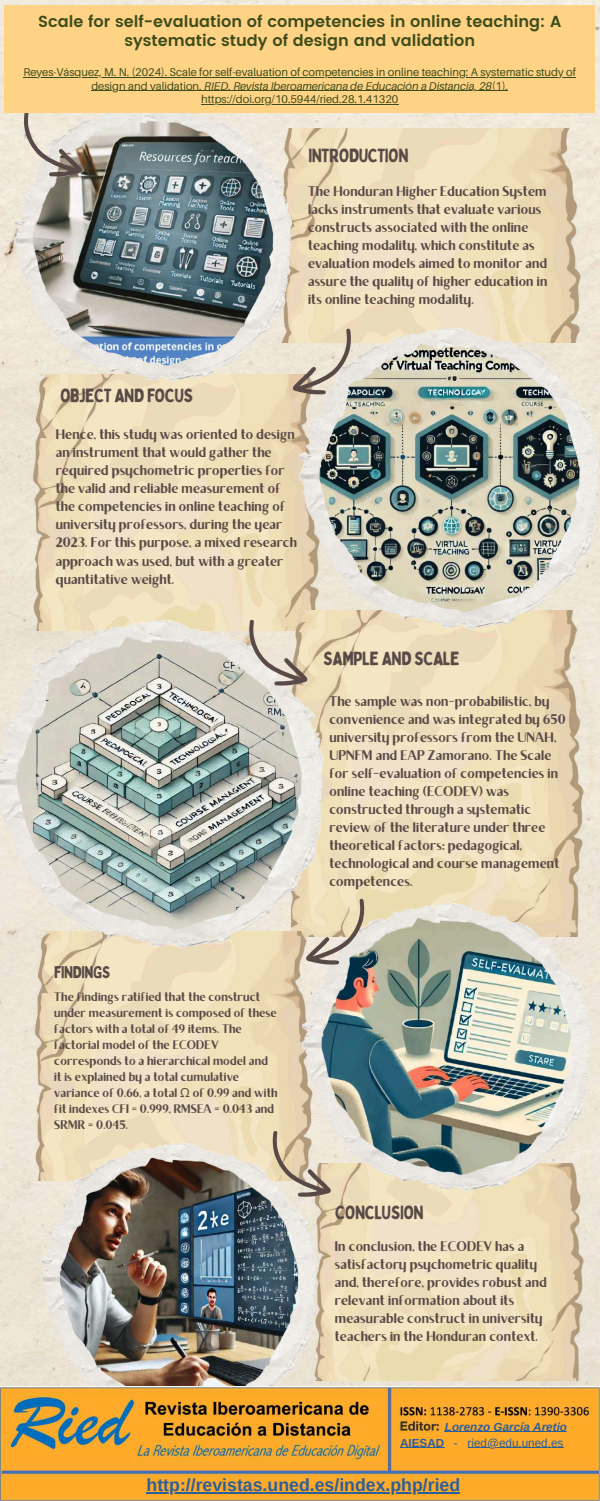
<style>
.page{position:relative;width:600px;height:1501px;background:#fff}
.page>*{position:absolute;margin:0;border:0;box-sizing:border-box;transform-origin:0 0}
.t1{font:18.8px "Bobby Jones";letter-spacing:-.025em;color:#594a47}
.t2{font:700 17.7px "Arimo";color:#2b5f9b}
.t3{font:16.7px "Bobby Jones";letter-spacing:-.025em;color:#594a47}
.t4{font:600 16px/18.8px "Poppins";color:#3d4c1c;text-align:center}
.t5{font:14px/18px "Brixton Sans TC";letter-spacing:.015em;color:#594a47}
.t6{font:12.4px/16px "Brixton Sans TC";letter-spacing:.015em;color:#594a47}
.t7{font:italic 700 11.7px/16.2px "Arimo";color:#2b5f9b}
.t8{font:11.2px/13.5px "Aileron";color:#3d4c1c;text-align:center}
.s1{font-style:italic}
.s2{font-family:"Noto Sans"}
.s3{font-style:normal}
.s4{font-weight:400;font-style:normal}
</style>
<div class="page">
<img style="left:0;top:0;width:600px;height:1385px">
<img style="left:292px;top:128px;width:288px;height:200px">
<img style="left:30px;top:381px;width:270px;height:239px">
<img style="left:291px;top:610px;width:293px;height:293px">
<img style="left:32px;top:948px;width:270px;height:231px">
<img style="left:316px;top:1191px;width:268px;height:189px">
<img style="left:302px;top:903px;width:288px;height:288px">
<img style="left:15px;top:112px;width:277px;height:269px">
<img style="left:0;top:620px;width:323px;height:328px">
<img style="left:41px;top:1143px;width:275px;height:242px">
<img style="left:300px;top:328px;width:300px;height:301px">
<svg style="left:305px;top:898px;width:59px;height:66px;background:#cfc3ad"></svg>
<svg style="left:292px;top:328px;width:59px;height:66px;background:#d4cab8"></svg>
<svg style="left:249px;top:619px;width:59px;height:66px;background:#d2c7b5"></svg>
<svg style="left:272px;top:1130px;width:60px;height:66px;background:#cfc0a9"></svg>
<svg style="left:24px;top:112px;width:59px;height:64px;background:#cfc6bb"></svg>
<img style="left:0;top:1385px;width:600px;height:115px">
<hr style="left:445px;top:1430px;width:122px;height:1px;background:#2b5f9b">
<hr style="left:400px;top:1447px;width:44px;height:1px;background:#2b5f9b">
<hr style="left:468px;top:1447px;width:95px;height:1px;background:#2b5f9b">
<hr style="left:147px;top:1491px;width:313px;height:2px;background:#2b5f9b">
<div style="left:4px;top:5px;width:591px;height:107px;background:#ffd385"></div>
<hr style="left:23px;top:77px;width:553px;height:1px;background:#3d4c1c">
<hr style="left:91px;top:90px;width:113px;height:1px;background:#3d4c1c">
<hr style="left:204px;top:90px;width:288px;height:1px;background:#3d4c1c">
<svg style="left:492px;top:90px;width:16px;height:1px"></svg>
<hr style="left:201px;top:104px;width:197px;height:1px;background:#3d4c1c">
<p class="t4" style="left:38px;top:12px;width:524px">Scale for self-evaluation of competencies in online teaching: A systematic study of design and validation</p>
<p class="t8" style="left:23px;top:65px;width:554px">Reyes-Vásquez, M. N. (2024). Scale for self-evaluation of competencies in online teaching: A systematic study of design and validation. <span class="s1">RIED. Revista Iberoamericana de Educación a Distancia, 28</span>(1). https://doi.org/10.5944/ried.28.1.41320</p>
<h1 class="t1" style="left:308px;top:143px;width:102px">INTRODUCTION</h1>
<p class="t5" style="left:308px;top:184px;width:241px">The Honduran Higher Education System lacks instruments that evaluate various constructs associated with the online teaching modality, which constitute as evaluation models aimed to monitor and assure the quality of higher education in its online teaching modality.</p>
<h1 class="t1" style="left:60px;top:384px;width:135px">OBJECT AND FOCUS</h1>
<p class="t5" style="left:56px;top:427px;width:243px">Hence, this study was oriented to design an instrument that would gather the required psychometric properties for the valid and reliable measurement of the competencies in online teaching of university professors, during the year 2023. For this purpose, a mixed research approach was used, but with a greater quantitative weight.</p>
<h1 class="t1" style="left:323px;top:646px;width:138px">SAMPLE AND SCALE</h1>
<p class="t5" style="left:329px;top:693px;width:238px">The sample was non-probabilistic, by convenience and was integrated by 650 university professors from the UNAH, UPNFM and EAP Zamorano. The Scale for self-evaluation of competencies in online teaching (ECODEV) was constructed through a systematic review of the literature under three theoretical factors: pedagogical, technological and course management competences.</p>
<p class="t3" style="left:54px;top:961px;width:58px">FINDINGS</p>
<p class="t6" style="left:54px;top:990px;width:225px">The findings ratified that the construct under measurement is composed of these factors with a total of 49 items. The factorial model of the ECODEV corresponds to a hierarchical model and it is explained by a total cumulative variance of 0.66, a total <span class="s2">Ω</span> of 0.99 and with fit indexes CFI = 0.999, RMSEA = 0.043 and SRMR = 0.045.</p>
<h1 class="t1" style="left:335px;top:1200px;width:90px">CONCLUSION</h1>
<p class="t5" style="left:335px;top:1238px;width:213px">In conclusion, the ECODEV has a satisfactory psychometric quality and, therefore, provides robust and relevant information about its measurable construct in university teachers in the Honduran context.</p>
<p class="t7" style="left:400px;top:1417px;width:169px;text-indent:45px">Lorenzo García Aretio<br><span class="s3">AIESAD</span> <span class="s4">- ried@edu.uned.es</span></p>
<p class="t2" style="left:147px;top:1474px;width:315px">http://revistas.uned.es/index.php/ried</p>
</div>
